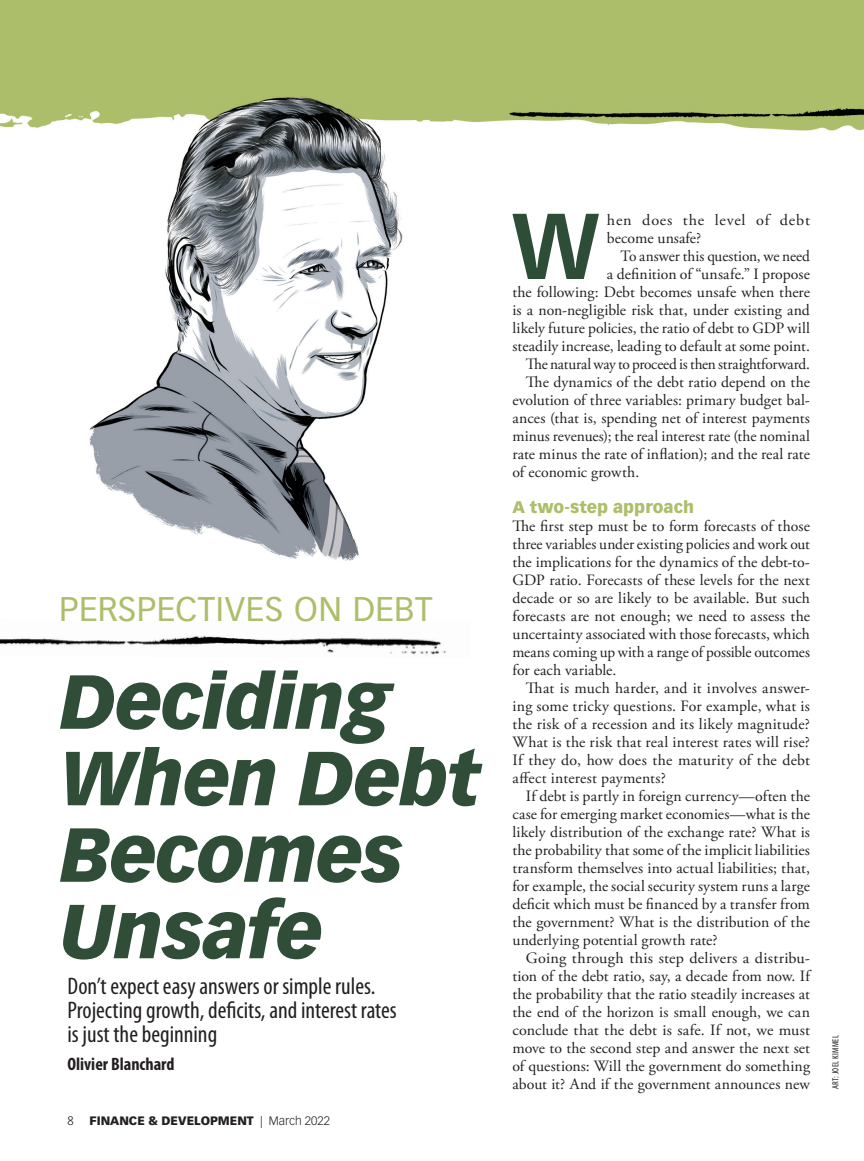
<style>
.page{position:relative;width:864px;height:1161px;background:#fff}
.page>*{position:absolute;margin:0;border:0;box-sizing:border-box;transform-origin:0 0}
.GLOBAL_-_Feature_Int{font:700 91.65px "Vectora LT Std";color:#2e4d37}
.GLOBAL_-_Feature_Hea{font:italic 900 75px/76.5px "Vectora LT Std";letter-spacing:-.02em;color:#2f4d37}
.GLOBAL_-_Feature_Hea-2{font:33.6px "Vectora LT Std";letter-spacing:.01em;color:#adbe6b}
.GLOBAL_-_Feature_Dek{font:condensed 24px/24px "Myriad Pro";color:#231f20}
.GLOBAL_-_Byline__Beg{font:700 condensed 18px "Myriad Pro";color:#231f20}
.GLOBAL_-_Subhead{font:900 16.5px "Vectora LT Std";color:#adbe6b}
.GLOBAL_-_Body_Copy{font:15.75px/18px "Adobe Garamond Pro";letter-spacing:.005em;color:#231f20;text-align:justify}
.GLOBAL_-_Feature_Int-2{font:15.75px/18px "Adobe Garamond Pro";letter-spacing:.045em;color:#231f20}
.t1{font:900 12px "Vectora LT Std";color:#231f20}
.t2{font:300 12px "Vectora LT Std";color:#231f20}
.GLOBAL_-_Photo_Credi{font:condensed 9px "Myriad Pro";letter-spacing:.035em;color:#231f20}
.s1{font-weight:300}
</style>
<div class="page">
<img style="left:0;top:635px;width:446px;height:21px">
<div style="left:0;top:0;width:864px;height:131px;background:#adbe6b"></div>
<img style="left:87px;top:91px;width:329px;height:470px">
<p class="GLOBAL_-_Feature_Hea-2" style="left:59px;top:589px;width:375px">PERSPECTIVES ON DEBT</p>
<p class="GLOBAL_-_Feature_Hea" style="left:60px;top:664px;width:423px">Deciding<br>When Debt<br>Becomes<br>Unsafe</p>
<p class="GLOBAL_-_Feature_Dek" style="left:68px;top:975px;width:331px">Don’t expect easy answers or simple rules.<br>Projecting growth, deficits, and interest rates is just the beginning</p>
<p class="GLOBAL_-_Byline__Beg" style="left:68px;top:1054px;width:109px">Olivier Blanchard</p>
<p class="t2" style="left:68px;top:1114px;width:8px">8</p>
<p class="t1" style="left:89px;top:1113px;width:242px">FINANCE &amp; DEVELOPMENT <span class="s1">| March 2022</span></p>
<p class="GLOBAL_-_Feature_Int" style="left:512px;top:191px;width:90px">W</p>
<p class="GLOBAL_-_Feature_Int-2" style="left:607px;top:212px;width:205px">hen does the level of debt become unsafe?</p>
<p class="GLOBAL_-_Body_Copy" style="left:512px;top:248px;width:299px;text-align:right">To answer this question, we need<br>a definition of “unsafe.” I propose<br>the following: Debt becomes unsafe when there is a non-negligible risk that, under existing and likely future policies, the ratio of debt to GDP will steadily increase, leading to default at some point.</p>
<p class="GLOBAL_-_Body_Copy" style="left:526px;top:356px;width:286px">The natural way to proceed is then straightforward.</p>
<p class="GLOBAL_-_Body_Copy" style="left:512px;top:374px;width:299px;text-indent:14px">The dynamics of the debt ratio depend on the evolution of three variables: primary budget bal&shy;ances (that is, spending net of interest payments minus revenues); the real interest rate (the nominal rate minus the rate of inflation); and the real rate of economic growth.</p>
<p class="GLOBAL_-_Subhead" style="left:512px;top:497px;width:183px">A two-step approach</p>
<p class="GLOBAL_-_Body_Copy" style="left:512px;top:518px;width:299px">The first step must be to form forecasts of those three variables under existing policies and work out the implications for the dynamics of the debt-to-GDP ratio. Forecasts of these levels for the next decade or so are likely to be available. But such forecasts are not enough; we need to assess the uncertainty associated with those forecasts, which means coming up with a range of possible outcomes for each variable.</p>
<p class="GLOBAL_-_Body_Copy" style="left:512px;top:680px;width:299px;text-indent:14px">That is much harder, and it involves answer&shy;ing some tricky questions. For example, what is the risk of a recession and its likely magnitude?<br>What is the risk that real interest rates will rise?<br>If they do, how does the maturity of the debt affect interest payments?</p>
<p class="GLOBAL_-_Body_Copy" style="left:512px;top:788px;width:299px;text-indent:14px">If debt is partly in foreign currency—often the case for emerging market economies—what is the likely distribution of the exchange rate? What is the probability that some of the implicit liabilities transform themselves into actual liabilities; that, for example, the social security system runs a large deficit which must be financed by a transfer from the government? What is the distribution of the underlying potential growth rate?</p>
<p class="GLOBAL_-_Body_Copy" style="left:512px;top:950px;width:299px;text-indent:14px">Going through this step delivers a distribu&shy;tion of the debt ratio, say, a decade from now. If the probability that the ratio steadily increases at the end of the horizon is small enough, we can conclude that the debt is safe. If not, we must move to the second step and answer the next set of questions: Will the government do something about it? And if the government announces new</p>
<p class="GLOBAL_-_Photo_Credi" style="left:831px;top:1089px;width:55px;rotate:-90deg">ART: JOEL KIMMEL</p>
</div>
